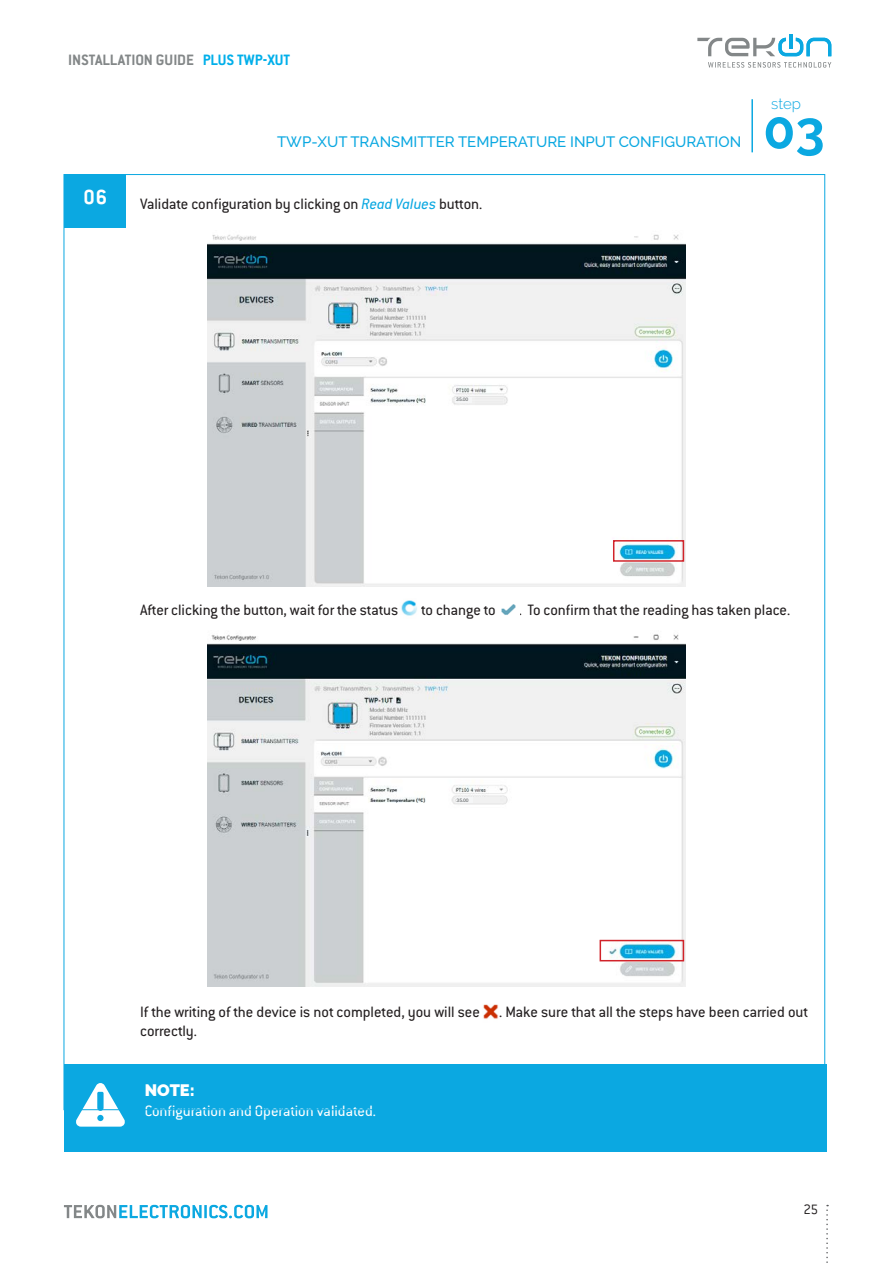
<style>
.page{position:relative;width:893px;height:1263px;background:#fff}
.page>*{position:absolute;margin:0;border:0;box-sizing:border-box;transform-origin:0 0}
.t1{font:700 52.5px "Raleway";color:#0ba8e1}
.t2{font:700 22.5px "Conduit ITC";color:#fff}
.textos{font:16.5px/19.8px "Conduit ITC Pro";color:#231f20}
.textos-2{font:16.5px "Conduit ITC Pro";color:#fff}
.t3{font:700 16.5px "Conduit ITC Pro";color:#838788}
.textos-3{font:900 16.5px "Raleway";color:#fff}
.t4{font:500 15px "Raleway";color:#0ba8e1}
.t5{font:300 15px "Raleway";color:#0ba8e1}
.t6{font:300 15px "Conduit ITC";color:#231f20}
.t7{font:5.1px "Acumin Pro";color:#585b5c}
.s1{color:#00afea}
.s2{font-style:italic;color:#0ba8e1}
</style>
<div class="page">
<hr style="left:751px;top:99px;width:2px;height:53px;background:#0ba8e1">
<svg style="left:64px;top:1205px;width:203px;height:13px"></svg>
<svg style="left:826px;top:1205px;width:2px;height:58px"></svg>
<svg style="left:697px;top:34px;width:134px;height:22px"></svg>
<svg style="left:708px;top:62px;width:123px;height:6px"></svg>
<div style="left:64px;top:174px;width:62px;height:53px;background:#0ba8e1"></div>
<div style="left:64px;top:1064px;width:762px;height:87px;background:#0ba8e1"></div>
<svg style="left:76px;top:1083px;width:49px;height:43px"></svg>
<img style="left:207px;top:234px;width:479px;height:352px">
<div style="left:613px;top:540px;width:71px;height:22px;border:2px solid #d1232a"></div>
<div style="left:455px;top:397px;width:17px;height:6px;background:#f5f6f7"></div>
<img style="left:207px;top:634px;width:479px;height:352px">
<div style="left:600px;top:940px;width:84px;height:21px;border:2px solid #d1232a"></div>
<div style="left:456px;top:797px;width:16px;height:6px;background:#f5f6f7"></div>
<img style="left:401px;top:600px;width:16px;height:16px">
<img style="left:501px;top:604px;width:15px;height:11px">
<img style="left:483px;top:1004px;width:15px;height:15px">
<p class="t3" style="left:68px;top:51px;width:224px">INSTALLATION GUIDE <span class="s1">PLUS TWP-XUT</span></p>
<p class="t2" style="left:84px;top:184px;width:25px">06</p>
<p class="t4" style="left:277px;top:133px;width:466px">TWP-XUT TRANSMITTER TEMPERATURE INPUT CONFIGURATION</p>
<p class="textos" style="left:140px;top:194px;width:344px">Validate configuration by clicking on <span class="s2">Read Values</span> button.</p>
<p class="t5" style="left:771px;top:95px;width:31px">step</p>
<h1 class="t1" style="left:763px;top:100px;width:63px">03</h1>
<p class="t7" style="left:456px;top:396px;width:14px">35.00</p>
<p class="textos" style="left:140px;top:600px;width:259px">After clicking the button, wait for the status</p>
<p class="textos" style="left:421px;top:600px;width:76px">to change to</p>
<p class="textos" style="left:519px;top:600px;width:273px">. To confirm that the reading has taken place.</p>
<p class="t7" style="left:457px;top:796px;width:14px">35.00</p>
<p class="textos" style="left:140px;top:1001px;width:669px">If the writing of the device is not completed, you will see . Make sure that all the steps have been carried out correctly.</p>
<p class="textos-3" style="left:145px;top:1081px;width:52px">NOTE:</p>
<p class="textos-2" style="left:145px;top:1102px;width:233px">Configuration and Operation validated.</p>
<p class="t6" style="left:804px;top:1201px;width:16px">25</p>
</div>
